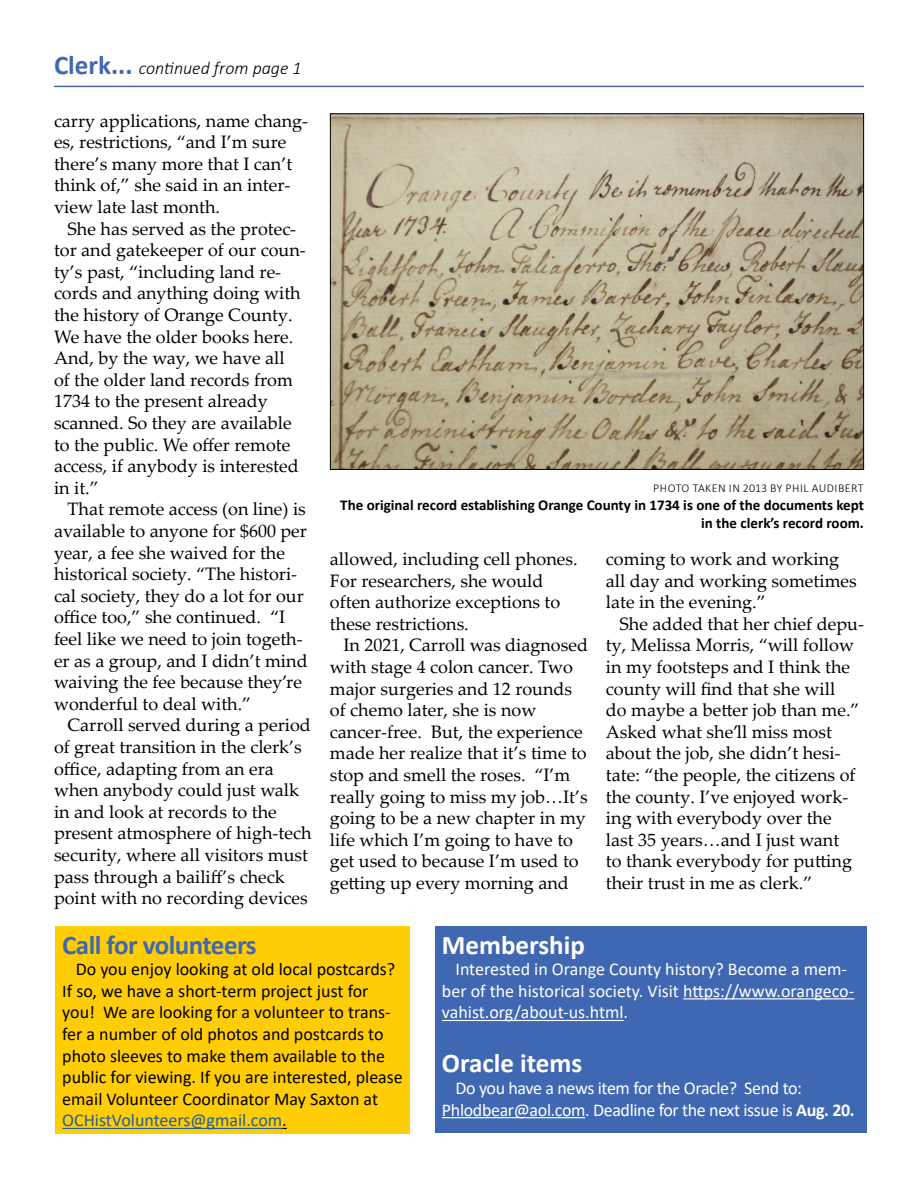
<style>
.page{position:relative;width:918px;height:1188px;background:#fff}
.page>*{position:absolute;margin:0;border:0;box-sizing:border-box;transform-origin:0 0}
.t1{font:700 27px "Calibri";color:#fff}
.t2{font:700 27px "Calibri";letter-spacing:-.02em;color:#4068b2}
.t3{font:18px/21.6px "Palatino Linotype";color:#000}
.t4{font:18px/21.6px "Calibri";color:#000}
.t5{font:18px/21.6px "Calibri";letter-spacing:-.01em;color:#fff}
.t6{font:italic 300 18px "Calibri";color:#000}
.t7{font:700 15px/18px "Calibri";color:#000;text-align:right}
.t8{font:300 12px "Calibri";letter-spacing:.04em;color:#000}
.s1{font-weight:700;font-style:normal;font-size:27px;color:#4068b2}
.s2{color:#215e9e}
.s3{font-weight:700}
</style>
<div class="page">
<div style="left:56px;top:927px;width:354px;height:207px;background:#ffcd05"></div>
<hr style="left:62px;top:1128px;width:220px;height:1px;background:#215e9e">
<div style="left:435px;top:927px;width:431px;height:206px;background:#4068b2"></div>
<hr style="left:683px;top:998px;width:171px;height:1px;background:#fff">
<hr style="left:442px;top:1020px;width:182px;height:1px;background:#fff">
<hr style="left:442px;top:1117px;width:143px;height:1px;background:#fff">
<img style="left:332px;top:115px;width:530px;height:353px">
<hr style="left:54px;top:86px;width:810px;height:1px;background:#4068b2">
<p class="t6" style="left:54px;top:57px;width:249px"><span class="s1">Clerk...</span> continued from page 1</p>
<p class="t3" style="left:54px;top:109px;width:256px">carry applications, name chang&shy;es, restrictions, “and I’m sure there’s many more that I can’t think of,” she said in an inter&shy;view late last month.</p>
<p class="t3" style="left:54px;top:217px;width:253px;text-indent:14px">She has served as the protec&shy;tor and gatekeeper of our coun&shy;ty’s past, “including land re&shy;cords and anything doing with the history of Orange County.<br>We have the older books here.<br>And, by the way, we have all<br>of the older land records from<br>1734 to the present already scanned. So they are available to the public. We offer remote access, if anybody is interested in it.”</p>
<p class="t3" style="left:54px;top:498px;width:255px;text-indent:14px">That remote access (on line) is available to anyone for $600 per year, a fee she waived for the historical society. “The histori&shy;cal society, they do a lot for our office too,” she continued. “I feel like we need to join togeth&shy;er as a group, and I didn’t mind waiving the fee because they’re wonderful to deal with.”</p>
<p class="t3" style="left:54px;top:714px;width:259px;text-indent:14px">Carroll served during a period of great transition in the clerk’s office, adapting from an era when anybody could just walk in and look at records to the present atmosphere of high-tech security, where all visitors must pass through a bailiff’s check point with no recording devices</p>
<p class="t8" style="left:653px;top:480px;width:212px">PHOTO TAKEN IN 2013 BY PHIL AUDIBERT</p>
<p class="t7" style="left:340px;top:496px;width:525px">The original record establishing Orange County in 1734 is one of the documents kept in the clerk’s record room.</p>
<p class="t3" style="left:330px;top:547px;width:249px">allowed, including cell phones.<br>For researchers, she would often authorize exceptions to these restrictions.</p>
<p class="t3" style="left:330px;top:634px;width:260px;text-indent:14px">In 2021, Carroll was diagnosed with stage 4 colon cancer. Two major surgeries and 12 rounds of chemo later, she is now cancer-free. But, the experience made her realize that it’s time to stop and smell the roses. “I’m really going to miss my job…It’s going to be a new chapter in my life which I’m going to have to get used to because I’m used to getting up every morning and</p>
<p class="t3" style="left:606px;top:547px;width:252px">coming to work and working all day and working sometimes late in the evening.”</p>
<p class="t3" style="left:606px;top:612px;width:260px;text-indent:14px">She added that her chief depu&shy;ty, Melissa Morris, “will follow in my footsteps and I think the county will find that she will<br>do maybe a better job than me.”<br>Asked what she’ll miss most about the job, she didn’t hesi&shy;tate: “the people, the citizens of the county. I’ve enjoyed work&shy;ing with everybody over the<br>last 35 years…and I just want<br>to thank everybody for putting their trust in me as clerk.”</p>
<h1 class="t2" style="left:62px;top:926px;width:196px">Call for volunteers</h1>
<p class="t4" style="left:62px;top:958px;width:342px;text-indent:14px">Do you enjoy looking at old local postcards?<br>If so, we have a short-term project just for you! We are looking for a volunteer to trans&shy;fer a number of old photos and postcards to photo sleeves to make them available to the public for viewing. If you are interested, please email Volunteer Coordinator May Saxton at <span class="s2">OCHistVolunteers@gmail.com</span>.</p>
<h1 class="t1" style="left:442px;top:926px;width:144px">Membership</h1>
<p class="t5" style="left:442px;top:958px;width:414px;text-indent:14px">Interested in Orange County history? Become a mem&shy;ber of the historical society. Visit https://www.orangeco&shy;vahist.org/about-us.html.</p>
<h1 class="t1" style="left:442px;top:1044px;width:142px">Oracle items</h1>
<p class="t5" style="left:442px;top:1077px;width:414px;text-indent:14px">Do you have a news item for the Oracle? Send to:<br>Phlodbear@aol.com. Deadline for the next issue is <span class="s3">Aug. 20.</span></p>
</div>
